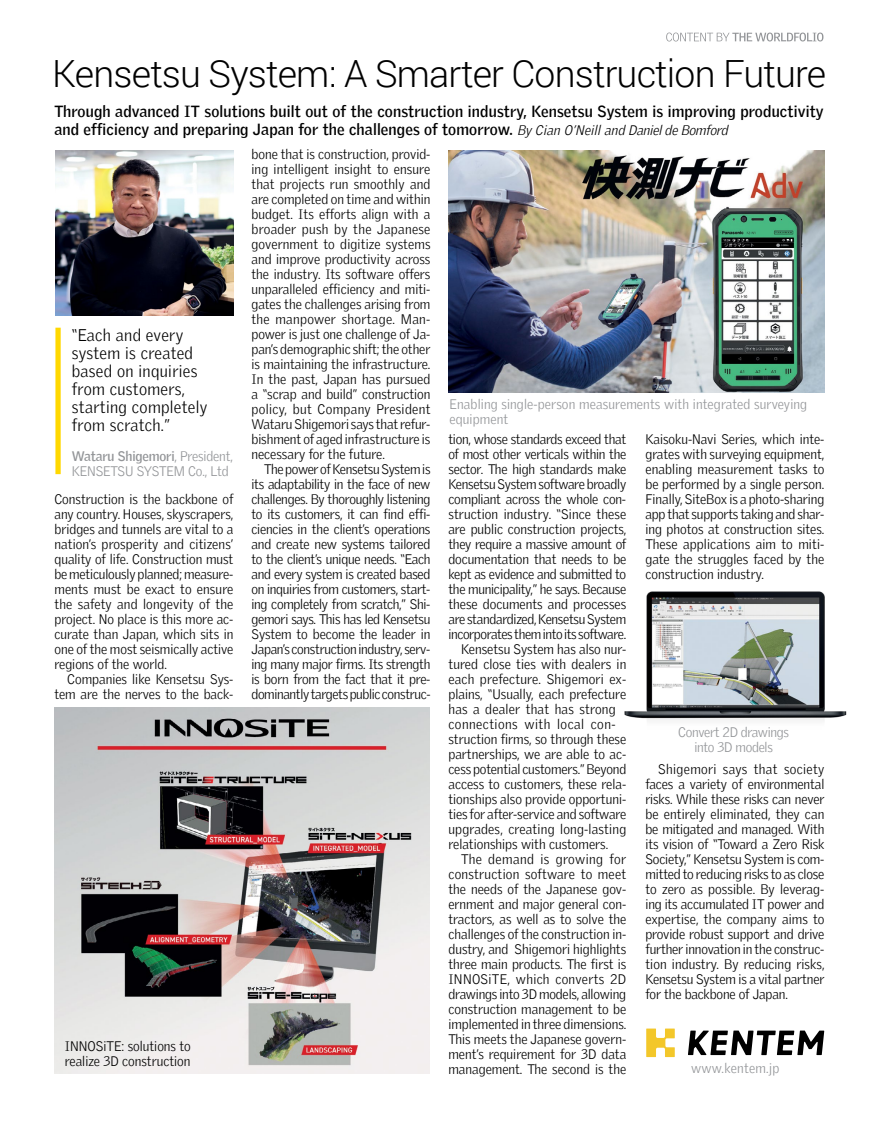
<style>
.page{position:relative;width:878px;height:1134px;background:#fff}
.page>*{position:absolute;margin:0;border:0;box-sizing:border-box;transform-origin:0 0}
.t1{font:300 37.5px "Roboto";letter-spacing:-.02em;color:#000}
.t2{font:300 16.5px/18px "Griffith Gothic";letter-spacing:.02em;color:#000}
.t3{font:700 15.75px/18px "Griffith Gothic";letter-spacing:.01em;color:#000}
.t4{font:300 13.5px/15px "Griffith Gothic";color:#000;text-align:justify}
.t5{font:300 13.5px "Griffith Gothic";letter-spacing:-.02em;color:#000}
.t6{font:300 13.5px/15px "Griffith Gothic";letter-spacing:.01em;color:#939598}
.t7{font:300 13.5px/15px "Griffith Gothic";letter-spacing:-.01em;color:#939598}
.t8{font:300 13.5px "Griffith Gothic";letter-spacing:-.025em;color:#000}
.t9{font:300 13.5px/15px "Griffith Gothic";letter-spacing:-.02em;color:#939598;text-align:center}
.t10{font:300 13.5px "Griffith Gothic";letter-spacing:.02em;color:#000}
.t11{font:300 13.5px "Griffith Gothic";letter-spacing:.035em;color:#000}
.t12{font:300 13.5px "Griffith Gothic";letter-spacing:.025em;color:#000}
.t13{font:300 13.5px "Griffith Gothic";letter-spacing:.03em;color:#000}
.s1{font-weight:300;font-style:italic;font-size:13.5px}
.s2{font-weight:700}
</style>
<div class="page">
<svg style="left:666px;top:33px;width:157px;height:8px"></svg>
<div style="left:55px;top:328px;width:6px;height:146px;background:#ffd800"></div>
<img style="left:55px;top:150px;width:178px;height:166px">
<img style="left:54px;top:708px;width:375px;height:366px">
<img style="left:448px;top:150px;width:376px;height:243px">
<svg style="left:646px;top:1029px;width:28px;height:28px"></svg>
<svg style="left:688px;top:1031px;width:136px;height:24px"></svg>
<img style="left:624px;top:591px;width:223px;height:130px">
<h1 class="t1" style="left:52px;top:48px;width:775px">Kensetsu System: A Smarter Construction Future</h1>
<p class="t3" style="left:54px;top:102px;width:770px">Through advanced IT solutions built out of the construction industry, Kensetsu System is improving productivity and efficiency and preparing Japan for the challenges of tomorrow. <span class="s1">By Cian O’Neilland DanieldeBomford</span></p>
<p class="t2" style="left:72px;top:326px;width:137px">“Each and every system is created based on inquiries from customers, starting completely from scratch.”</p>
<p class="t7" style="left:72px;top:448px;width:162px"><span class="s2">Wataru Shigemori</span>, President,<br>KENSETSU SYSTEM Co., Ltd</p>
<p class="t4" style="left:54px;top:491px;width:180px">Construction is the backbone of any country. Houses, skyscrapers, bridges and tunnels are vital to a nation’s prosperity and citizens’ quality of life. Construction must be meticulously planned; measure&shy;ments must be exact to ensure the safety and longevity of the project. No place is this more ac&shy;curate than Japan, which sits in one of the most seismically active regions of the world.</p>
<p class="t4" style="left:54px;top:671px;width:180px;text-align:right">Companies like Kensetsu Sys&shy;tem are the nerves to the back-</p>
<p class="t4" style="left:251px;top:146px;width:180px">bone that is construction, provid&shy;ing intelligent insight to ensure that projects run smoothly and are completed on time and within budget. Its efforts align with a broader push by the Japanese government to digitize systems and improve productivity across the industry. Its software offers unparalleled efficiency and miti&shy;gates the challenges arising from the manpower shortage. Man&shy;power is just one challenge of Ja&shy;pan’s demographic shift; the other is maintaining the infrastructure.<br>In the past, Japan has pursued a “scrap and build” construction policy, but Company President Wataru Shigemori says that refur&shy;bishment of aged infrastructure is necessary for the future.</p>
<p class="t4" style="left:251px;top:461px;width:180px;text-indent:13px">The power of Kensetsu System is its adaptability in the face of new challenges. By thoroughly listening to its customers, it can find effi&shy;ciencies in the client’s operations and create new systems tailored to the client’s unique needs. “Each and every system is created based on inquiries from customers, start&shy;ing completely from scratch,” Shi&shy;gemori says. This has led Kensetsu System to become the leader in Japan’s construction industry, serv&shy;ing many major firms. Its strength is born from the fact that it pre&shy;dominantly targets public construc-</p>
<p class="t4" style="left:65px;top:1038px;width:127px">INNOSiTE: solutions to realize 3D construction</p>
<p class="t6" style="left:449px;top:397px;width:359px">Enabling single-person measurements with integrated surveying equipment</p>
<p class="t5" style="left:448px;top:431px;width:179px">tion, whose standards exceed that</p>
<p class="t5" style="left:448px;top:446px;width:179px">of most other verticals within the</p>
<p class="t4" style="left:448px;top:461px;width:179px">sector. The high standards make</p>
<p class="t5" style="left:448px;top:476px;width:179px">Kensetsu System software broadly</p>
<p class="t4" style="left:448px;top:491px;width:179px">compliant across the whole con-</p>
<p class="t4" style="left:448px;top:506px;width:179px">struction industry. “Since these</p>
<p class="t4" style="left:448px;top:521px;width:179px">are public construction projects,</p>
<p class="t5" style="left:448px;top:536px;width:179px">they require a massive amount of</p>
<p class="t4" style="left:448px;top:551px;width:179px">documentation that needs to be</p>
<p class="t5" style="left:448px;top:566px;width:179px">kept as evidence and submitted to</p>
<p class="t5" style="left:448px;top:581px;width:179px">the municipality,” he says. Because</p>
<p class="t4" style="left:448px;top:596px;width:179px">these documents and processes</p>
<p class="t5" style="left:448px;top:611px;width:179px">are standardized, Kensetsu System</p>
<p class="t8" style="left:448px;top:626px;width:179px">incorporates them into its software.</p>
<p class="t4" style="left:461px;top:641px;width:166px">Kensetsu System has also nur-</p>
<p class="t4" style="left:448px;top:656px;width:179px">tured close ties with dealers in</p>
<p class="t4" style="left:448px;top:671px;width:179px">each prefecture. Shigemori ex-</p>
<p class="t4" style="left:448px;top:686px;width:179px">plains, “Usually, each prefecture</p>
<p class="t4" style="left:448px;top:701px;width:169px">has a dealer that has strong</p>
<p class="t11" style="left:448px;top:716px;width:169px">connections with local con-</p>
<p class="t4" style="left:448px;top:731px;width:179px">struction firms, so through these</p>
<p class="t4" style="left:448px;top:746px;width:179px">partnerships, we are able to ac-</p>
<p class="t4" style="left:448px;top:761px;width:179px">cess potential customers.” Beyond</p>
<p class="t4" style="left:448px;top:776px;width:179px">access to customers, these rela-</p>
<p class="t4" style="left:448px;top:791px;width:179px">tionships also provide opportuni-</p>
<p class="t4" style="left:448px;top:806px;width:179px">ties for after-service and software</p>
<p class="t4" style="left:448px;top:821px;width:179px">upgrades, creating long-lasting</p>
<p class="t4" style="left:448px;top:836px;width:161px">relationships with customers.</p>
<p class="t13" style="left:461px;top:851px;width:166px">The demand is growing for</p>
<p class="t10" style="left:448px;top:866px;width:179px">construction software to meet</p>
<p class="t4" style="left:448px;top:881px;width:179px">the needs of the Japanese gov-</p>
<p class="t4" style="left:448px;top:896px;width:179px">ernment and major general con-</p>
<p class="t4" style="left:448px;top:911px;width:179px">tractors, as well as to solve the</p>
<p class="t4" style="left:448px;top:926px;width:179px">challenges of the construction in-</p>
<p class="t4" style="left:448px;top:941px;width:179px">dustry, and Shigemori highlights</p>
<p class="t4" style="left:448px;top:956px;width:179px">three main products. The first is</p>
<p class="t12" style="left:448px;top:971px;width:179px">INNOSiTE, which converts 2D</p>
<p class="t4" style="left:448px;top:986px;width:179px">drawings into 3D models, allowing</p>
<p class="t4" style="left:448px;top:1001px;width:179px">construction management to be</p>
<p class="t4" style="left:448px;top:1016px;width:179px">implemented in three dimensions.</p>
<p class="t4" style="left:448px;top:1031px;width:179px">This meets the Japanese govern-</p>
<p class="t4" style="left:448px;top:1046px;width:179px">ment’s requirement for 3D data</p>
<p class="t4" style="left:448px;top:1061px;width:179px">management. The second is the</p>
<p class="t4" style="left:645px;top:431px;width:180px">Kaisoku-Navi Series, which inte&shy;grates with surveying equipment, enabling measurement tasks to be performed by a single person.<br>Finally, SiteBox is a photo-sharing app that supports taking and shar&shy;ing photos at construction sites.<br>These applications aim to miti&shy;gate the struggles faced by the construction industry.</p>
<p class="t9" style="left:678px;top:724px;width:112px">Convert 2D drawings into 3D models</p>
<p class="t4" style="left:645px;top:761px;width:180px;text-indent:13px">Shigemori says that society faces a variety of environmental risks. While these risks can never be entirely eliminated, they can be mitigated and managed. With its vision of “Toward a Zero Risk Society,” Kensetsu System is com&shy;mitted to reducing risks to as close to zero as possible. By leverag&shy;ing its accumulated IT power and expertise, the company aims to provide robust support and drive further innovation in the construc&shy;tion industry. By reducing risks, Kensetsu System is a vital partner for the backbone of Japan.</p>
<p class="t6" style="left:691px;top:1061px;width:90px">www.kentem.jp</p>
</div>
